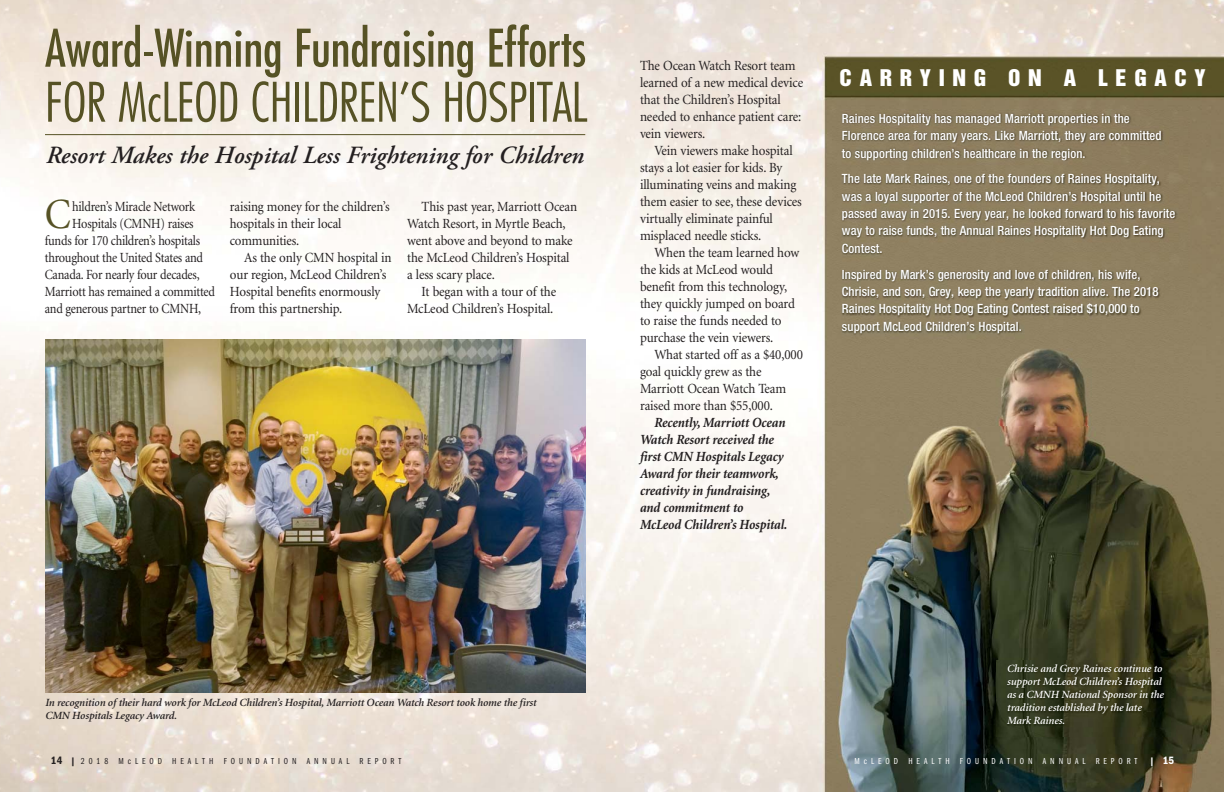
<style>
.page{position:relative;width:1224px;height:792px;background:#fff}
.page>*{position:absolute;margin:0;border:0;box-sizing:border-box;transform-origin:0 0}
.t1{font:300 53px "ES Futura Cond";color:#565225}
.t2{font:500 50.5px "ES Futura Cond";color:#565225}
.t3{font:43px "Minion";color:#565225;scale:.92 1}
.t4{font:italic 600 24.7px "Adobe Garamond Pro";color:#231f20}
.t5{font:21px "Helvetica Inserat LT Std";letter-spacing:.345em;color:#fff;scale:1.06 1}
.t6{font:14px/17px "Minion";letter-spacing:-.01em;color:#231f20;scale:.93 1}
.t7{font:14px "Minion";letter-spacing:-.01em;color:#231f20;scale:.88 1}
.t8{font:italic 700 14px/17px "Minion";letter-spacing:-.01em;color:#231f20;scale:.93 1}
.t9{font:14px/17px "Minion";letter-spacing:-.01em;color:#231f20;scale:.92 1}
.t10{font:500 condensed 12.8px/17.3px "Helvetica Neue LT Std";letter-spacing:.005em;color:#fff}
.t11{font:italic 600 11px/13px "Minion";letter-spacing:-.01em;color:#fff}
.t12{font:italic 600 11px/13px "Minion";letter-spacing:-.01em;color:#231f20}
.t13{font:11px "ITC Franklin Gothic Std Dm Cd";color:#fff}
.t14{font:9px "ITC Franklin Gothic Std Bk Cp";letter-spacing:.445em;color:#231f20}
.t15{font:9px "ITC Franklin Gothic Std Bk Cp";letter-spacing:.445em;color:#fff}
.s1{font-family:"ITC Franklin Gothic Std Dm Cd";font-size:11px}
.s2{font-family:"ITC Franklin Gothic Std Dm Cd";font-size:8.7px}
.s3{font-size:8.7px}
</style>
<div class="page">
<img style="left:0;top:0;width:1224px;height:792px">
<hr style="left:45px;top:134px;width:540px;height:1px;background:#565225">
<img style="left:45px;top:340px;width:540px;height:353px">
<img style="left:997px;top:660px;width:179px;height:76px">
<img style="left:833px;top:109px;width:357px;height:316px">
<h2 class="t2" style="left:45px;top:25px;width:543px">Award-Winning Fundraising Efforts</h2>
<h1 class="t1" style="left:45px;top:78px;width:543px">FOR McLEOD CHILDREN’S HOSPITAL</h1>
<h3 class="t4" style="left:46px;top:145px;width:540px">Resort Makes the Hospital Less Frightening for Children</h3>
<h3 class="t3" style="left:45px;top:197px;width:30px">C</h3>
<p class="t7" style="left:72px;top:201px;width:141px">hildren’s Miracle Network</p>
<p class="t7" style="left:72px;top:218px;width:139px">Hospitals (CMNH) raises</p>
<p class="t7" style="left:45px;top:235px;width:178px">funds for 170 children’s hospitals</p>
<p class="t7" style="left:45px;top:252px;width:181px">throughout the United States and</p>
<p class="t7" style="left:45px;top:269px;width:178px">Canada. For nearly four decades,</p>
<p class="t7" style="left:45px;top:286px;width:195px">Marriott has remained a committed</p>
<p class="t7" style="left:45px;top:303px;width:179px">and generous partner to CMNH,</p>
<p class="t9" style="left:230px;top:199px;width:175px">raising money for the children’s hospitals in their local communities.</p>
<p class="t6" style="left:230px;top:250px;width:176px;text-indent:14px">As the only CMN hospital in our region, McLeod Children’s<br>Hospital benefits enormously from this partnership.</p>
<p class="t6" style="left:422px;top:199px;width:169px">This past year, Marriott Ocean</p>
<p class="t6" style="left:407px;top:216px;width:172px">Watch Resort, in Myrtle Beach,</p>
<p class="t6" style="left:407px;top:233px;width:179px">went above and beyond to make</p>
<p class="t6" style="left:407px;top:250px;width:176px">the McLeod Children’s Hospital</p>
<p class="t6" style="left:407px;top:267px;width:96px">a less scary place.</p>
<p class="t6" style="left:422px;top:284px;width:146px">It began with a tour of the</p>
<p class="t6" style="left:407px;top:301px;width:159px">McLeod Children’s Hospital.</p>
<p class="t6" style="left:640px;top:58px;width:177px">The Ocean Watch Resort team learned of a new medical device that the Children’s Hospital needed to enhance patient care: vein viewers.</p>
<p class="t6" style="left:640px;top:143px;width:176px;text-indent:14px">Vein viewers make hospital stays a lot easier for kids. By illuminating veins and making them easier to see, these devices virtually eliminate painful misplaced needle sticks.</p>
<p class="t6" style="left:640px;top:245px;width:173px;text-indent:14px">When the team learned how the kids at McLeod would benefit from this technology, they quickly jumped on board to raise the funds needed to purchase the vein viewers.</p>
<p class="t6" style="left:640px;top:347px;width:177px;text-indent:14px">What started off as a $40,000 goal quickly grew as the<br>Marriott Ocean Watch Team raised more than $55,000.</p>
<p class="t8" style="left:640px;top:415px;width:160px;text-indent:14px">Recently, Marriott Ocean<br>Watch Resort received the first CMN Hospitals Legacy<br>Award for their teamwork, creativity in fundraising, and commitment to<br>McLeod Children’s Hospital.</p>
<h3 class="t5" style="left:840px;top:69px;width:347px">CARRYING ON A LEGACY</h3>
<p class="t10" style="left:842px;top:111px;width:321px">Raines Hospitality has managed Marriott properties in the<br>Florence area for many years. Like Marriott, they are committed to supporting children’s healthcare in the region.</p>
<p class="t10" style="left:842px;top:171px;width:335px">The late Mark Raines, one of the founders of Raines Hospitality, was a loyal supporter of the McLeod Children’s Hospital until he passed away in 2015. Every year, he looked forward to his favorite way to raise funds, the Annual Raines Hospitality Hot Dog Eating Contest.</p>
<p class="t10" style="left:842px;top:267px;width:318px">Inspired by Mark’s generosity and love of children, his wife, Chrisie, and son, Grey, keep the yearly tradition alive. The 2018<br>Raines Hospitality Hot Dog Eating Contest raised $10,000 to support McLeod Children’s Hospital.</p>
<p class="t12" style="left:45px;top:697px;width:493px">In recognition of their hard work for McLeod Children’s Hospital, Marriott Ocean Watch Resort took home the first<br>CMN Hospitals Legacy Award.</p>
<p class="t11" style="left:1007px;top:663px;width:158px">Chrisie and Grey Raines continue to support McLeod Children’s Hospital as a CMNH National Sponsor in the tradition established by the late<br>Mark Raines.</p>
<p class="t14" style="left:51px;top:756px;width:352px"><span class="s1">14</span> <span class="s2">|</span> 2018 McLEOD HEALTH FOUNDATION ANNUAL REPORT</p>
<p class="t15" style="left:855px;top:756px;width:284px">McLEOD HEALTH FOUNDATION ANNUAL REPORT</p>
<p class="t13" style="left:1150px;top:754px;width:26px"><span class="s3">|</span> 15</p>
</div>
